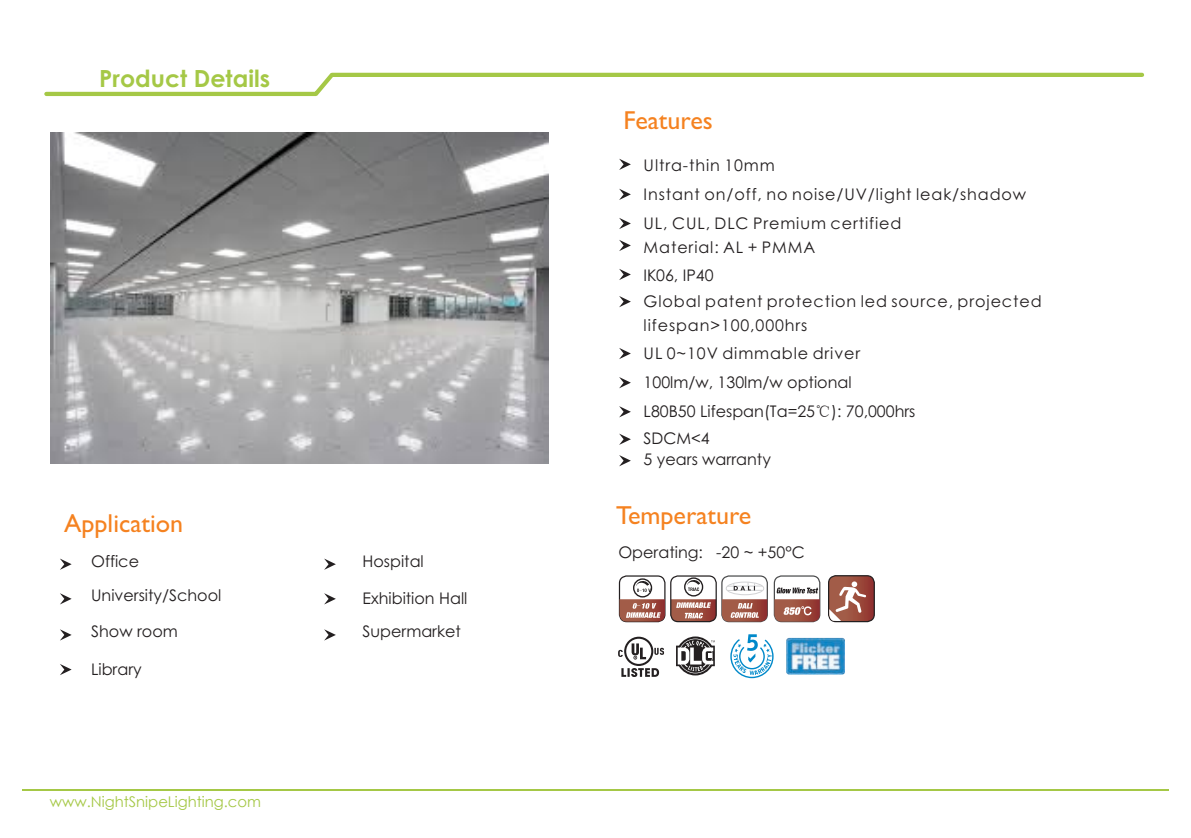
<style>
.page{position:relative;width:1191px;height:838px;background:#fff}
.page>*{position:absolute;margin:0;border:0;box-sizing:border-box;transform-origin:0 0}
.t1{font:26px "Gill Sans";color:#f58220}
.t2{font:700 23.6px "Century Gothic";color:#a5c846}
.t3{font:16px/28.8px "Century Gothic";color:#231f20}
.t4{font:16px/26.8px "Century Gothic";letter-spacing:.055em;color:#231f20}
.t5{font:14.8px "Century Gothic";color:#a5c846}
.s1{font-family:"Sim Sun"}
</style>
<div class="page">
<hr style="left:22px;top:789px;width:1146px;height:2px;background:#a5c846">
<svg style="left:44px;top:72px;width:1100px;height:25px"></svg>
<svg style="left:619px;top:159px;width:11px;height:11px"></svg>
<svg style="left:619px;top:189px;width:11px;height:11px"></svg>
<svg style="left:619px;top:240px;width:11px;height:11px"></svg>
<svg style="left:619px;top:296px;width:11px;height:11px"></svg>
<svg style="left:619px;top:348px;width:11px;height:11px"></svg>
<svg style="left:60px;top:559px;width:12px;height:11px"></svg>
<svg style="left:60px;top:593px;width:12px;height:12px"></svg>
<svg style="left:60px;top:629px;width:12px;height:12px"></svg>
<svg style="left:324px;top:559px;width:12px;height:11px"></svg>
<svg style="left:324px;top:593px;width:12px;height:12px"></svg>
<svg style="left:324px;top:629px;width:12px;height:12px"></svg>
<svg style="left:60px;top:664px;width:12px;height:11px"></svg>
<svg style="left:730px;top:634px;width:44px;height:45px"></svg>
<img style="left:786px;top:638px;width:58px;height:36px;border-radius:3px">
<svg style="left:618px;top:637px;width:46px;height:40px"></svg>
<svg style="left:676px;top:637px;width:38px;height:38px"></svg>
<div style="left:721px;top:575px;width:46px;height:47px;border:1px solid #4b4c4d;border-radius:7px"></div>
<div style="left:670px;top:575px;width:46px;height:47px;border:1px solid #231f20;border-radius:7px"></div>
<div style="left:618px;top:575px;width:47px;height:47px;border:1px solid #231f20;border-radius:7px"></div>
<div style="left:632px;top:578px;width:20px;height:20px;border:1px solid #231f20;border-radius:50%"></div>
<svg style="left:635px;top:580px;width:15px;height:12px"></svg>
<div style="left:683px;top:577px;width:20px;height:20px;border:1px solid #231f20;border-radius:50%"></div>
<svg style="left:686px;top:579px;width:14px;height:12px"></svg>
<div style="left:725px;top:582px;width:38px;height:13px;border:1px solid #d1d2d4;border-radius:50%"></div>
<hr style="left:727px;top:586px;width:35px;height:1px;background:#d1d2d4">
<hr style="left:727px;top:590px;width:34px;height:1px;background:#d1d2d4">
<svg style="left:733px;top:582px;width:22px;height:9px"></svg>
<div style="left:828px;top:576px;width:46px;height:46px;background:linear-gradient(to right,#9d624c,#993d33);border-radius:7px"></div>
<div style="left:827px;top:575px;width:47px;height:47px;border:1px solid #231f20;border-radius:7px"></div>
<svg style="left:829px;top:581px;width:37px;height:40px"></svg>
<div style="left:773px;top:575px;width:47px;height:47px;border:1px solid #4b4c4d;border-radius:7px"></div>
<svg style="left:774px;top:599px;width:45px;height:23px"></svg>
<svg style="left:776px;top:588px;width:41px;height:5px"></svg>
<svg style="left:619px;top:599px;width:45px;height:23px"></svg>
<svg style="left:670px;top:599px;width:97px;height:23px;background:#ad766b"></svg>
<svg style="left:619px;top:269px;width:11px;height:11px"></svg>
<svg style="left:619px;top:377px;width:11px;height:11px"></svg>
<svg style="left:619px;top:406px;width:11px;height:11px"></svg>
<svg style="left:619px;top:455px;width:11px;height:11px"></svg>
<svg style="left:619px;top:218px;width:11px;height:11px"></svg>
<svg style="left:619px;top:434px;width:11px;height:11px"></svg>
<img style="left:50px;top:133px;width:498px;height:331px">
<h2 class="t2" style="left:99px;top:69px;width:172px">Product Details</h2>
<h1 class="t1" style="left:64px;top:514px;width:120px">Application</h1>
<p class="t3" style="left:91px;top:545px;width:132px;line-height:34.8px">Office<br>University/School</p>
<p class="t3" style="left:91px;top:619px;width:88px">Show room</p>
<p class="t3" style="left:91px;top:656px;width:52px">Library</p>
<p class="t5" style="left:50px;top:791px;width:212px">www.NightSnipeLighting.com</p>
<p class="t3" style="left:362px;top:548px;width:63px">Hospital</p>
<p class="t3" style="left:362px;top:583px;width:106px;line-height:33.2px">Exhibition Hall<br>Supermarket</p>
<h1 class="t1" style="left:623px;top:111px;width:91px">Features</h1>
<p class="t4" style="left:643px;top:153px;width:133px">Ultra-thin 10mm</p>
<p class="t4" style="left:643px;top:181px;width:384px;line-height:29px">Instant on/off, no noise/UV/light leak/shadow<br>UL, CUL, DLC Premium certified</p>
<p class="t4" style="left:643px;top:236px;width:173px">Material: AL + PMMA</p>
<p class="t4" style="left:643px;top:263px;width:399px">I 06, IP40<br>Global patent protection led source, projected</p>
<p class="t3" style="left:643px;top:312px;width:273px">lifespan&gt;100,000hrs<br>UL 0~10V dimmable driver<br>100lm/w, 130lm/w optional<br>L80B50 Lifespan(Ta=25<span class="s1">℃</span>): 70,000hrs</p>
<p class="t3" style="left:643px;top:446px;width:129px">5 years warranty</p>
<p class="t4" style="left:647px;top:263px;width:11px">K</p>
<p class="t4" style="left:643px;top:427px;width:68px">SDCM&lt;4</p>
<h1 class="t1" style="left:616px;top:506px;width:137px">Temperature</h1>
<p class="t3" style="left:618px;top:540px;width:188px">Operating: -20 ~ +50°C</p>
</div>
